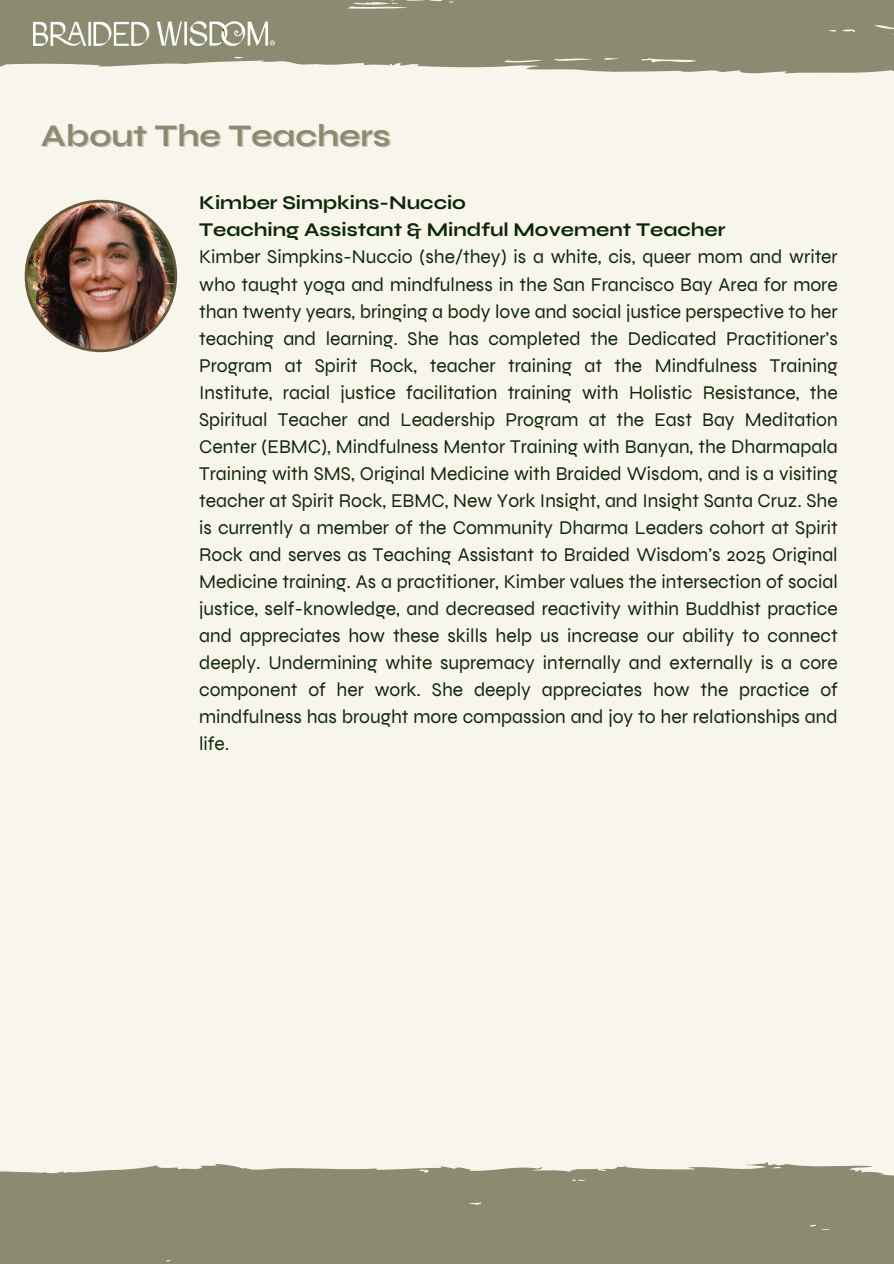
<style>
.page{position:relative;width:894px;height:1264px;background:#fff}
.page>*{position:absolute;margin:0;border:0;box-sizing:border-box;transform-origin:0 0}
.t1{font:700 31.5px "Syne";color:#8a8b70}
.t2{font:19.5px/27px "Syne";color:#0e2608;text-align:justify}
.t3{font:700 19.5px "Syne";color:#0e2608}
</style>
<div class="page">
<div style="left:0;top:0;width:893px;height:1263px;background:#f8f5ec"></div>
<svg style="left:0;top:0;width:893px;height:74px;background:#95967d"></svg>
<img style="left:34px;top:21px;width:241px;height:25px">
<svg style="left:0;top:1162px;width:893px;height:101px;background:#919278"></svg>
<img style="left:25px;top:200px;width:152px;height:152px">
<p class="t1" style="left:41px;top:116px;width:351px">About The Teachers</p>
<p class="t3" style="left:199px;top:191px;width:268px">Kimber Simpkins-Nuccio</p>
<h1 class="t3" style="left:199px;top:218px;width:527px">Teaching Assistant &amp; Mindful Movement Teacher</h1>
<p class="t2" style="left:199px;top:243px;width:640px">Kimber Simpkins-Nuccio (she/they) is a white, cis, queer mom and writer who taught yoga and mindfulness in the San Francisco Bay Area for more than twenty years, bringing a body love and social justice perspective to her teaching and learning. She has completed the Dedicated Practitioner’s Program at Spirit Rock, teacher training at the Mindfulness Training Institute, racial justice facilitation training with Holistic Resistance, the Spiritual Teacher and Leadership Program at the East Bay Meditation Center (EBMC), Mindfulness Mentor Training with Banyan, the Dharmapala Training with SMS, Original Medicine with Braided Wisdom, and is a visiting teacher at Spirit Rock, EBMC, New York Insight, and Insight Santa Cruz. She is currently a member of the Community Dharma Leaders cohort at Spirit Rock and serves as Teaching Assistant to Braided Wisdom’s 2025 Original Medicine training. As a practitioner, Kimber values the intersection of social justice, self-knowledge, and decreased reactivity within Buddhist practice and appreciates how these skills help us increase our ability to connect deeply. Undermining white supremacy internally and externally is a core component of her work. She deeply appreciates how the practice of mindfulness has brought more compassion and joy to her relationships and life.</p>
</div>
